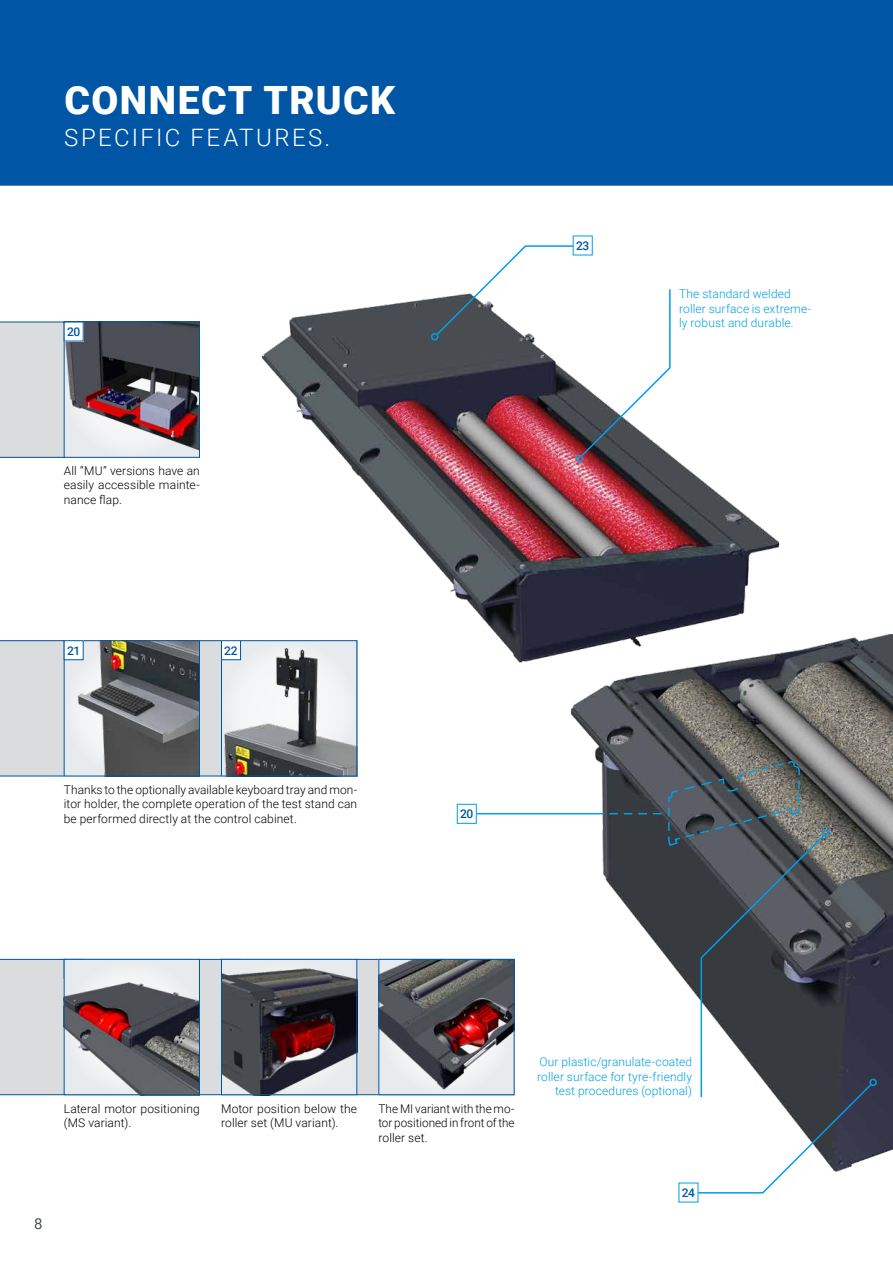
<style>
.page{position:relative;width:893px;height:1263px;background:#fff}
.page>*{position:absolute;margin:0;border:0;box-sizing:border-box;transform-origin:0 0}
.t1{font:900 39px "Roboto";letter-spacing:.035em;color:#fff}
.t2{font:300 24px "Roboto";letter-spacing:.1em;color:#fff}
.t3{font:15px "Roboto";color:#485156}
.t4{font:300 12px/14.4px "Roboto";letter-spacing:.01em;color:#000;text-align:justify}
.t5{font:300 12px/14.4px "Roboto";letter-spacing:.01em;color:#009fe3}
.t6{font:500 12px "Roboto";letter-spacing:-.03em;color:#0056a4}
</style>
<div class="page">
<div style="left:0;top:0;width:893px;height:186px;background:#0056a4"></div>
<img style="left:2px;top:242px;width:891px;height:915px">
<img style="left:66px;top:324px;width:132px;height:132px">
<div style="left:64px;top:322px;width:136px;height:136px;border:1px solid #0056a4"></div>
<img style="left:66px;top:642px;width:132px;height:132px">
<div style="left:64px;top:640px;width:136px;height:136px;border:1px solid #0056a4"></div>
<img style="left:223px;top:642px;width:132px;height:132px">
<div style="left:221px;top:640px;width:136px;height:136px;border:1px solid #0056a4"></div>
<div style="left:64px;top:322px;width:19px;height:19px;background:#fff"></div>
<div style="left:64px;top:641px;width:19px;height:19px;background:#fff"></div>
<div style="left:64px;top:640px;width:20px;height:20px;border:1px solid #0056a4"></div>
<img style="left:868px;top:185px;width:25px;height:499px">
<div style="left:221px;top:641px;width:20px;height:19px;background:#fff"></div>
<div style="left:221px;top:640px;width:20px;height:20px;border:1px solid #0056a4"></div>
<img style="left:223px;top:961px;width:132px;height:132px">
<div style="left:221px;top:959px;width:136px;height:136px;border:1px solid #0056a4"></div>
<div style="left:64px;top:959px;width:135px;height:136px;background:#e7ebed"></div>
<img style="left:66px;top:975px;width:132px;height:118px">
<div style="left:64px;top:959px;width:136px;height:136px;border:1px solid #0056a4"></div>
<img style="left:380px;top:961px;width:132px;height:132px">
<div style="left:378px;top:959px;width:136px;height:136px;border:1px solid #0056a4"></div>
<hr style="left:467px;top:813px;width:128px;height:1px;background:#009fe3">
<div style="left:457px;top:804px;width:19px;height:19px;background:#fff"></div>
<div style="left:457px;top:804px;width:20px;height:20px;border:1px solid #009fe3"></div>
<div style="left:431px;top:333px;width:7px;height:7px;border:2px solid #009fe3;border-radius:50%"></div>
<div style="left:573px;top:236px;width:19px;height:19px;background:#fff"></div>
<svg style="left:435px;top:245px;width:236px;height:213px"></svg>
<div style="left:575px;top:455px;width:8px;height:7px;border:2px solid #009fe3;border-radius:50%"></div>
<svg style="left:595px;top:813px;width:66px;height:1px"></svg>
<div style="left:869px;top:1079px;width:8px;height:7px;border:2px solid #009fe3;border-radius:50%"></div>
<svg style="left:667px;top:758px;width:206px;height:436px"></svg>
<h1 class="t1" style="left:64px;top:73px;width:332px">CONNECT TRUCK</h1>
<h2 class="t2" style="left:64px;top:120px;width:268px">SPECIFIC FEATURES.</h2>
<p class="t6" style="left:67px;top:323px;width:15px">20</p>
<p class="t4" style="left:64px;top:463px;width:138px">All “MU” versions have an easily accessible mainte&shy;nance flap.</p>
<p class="t6" style="left:67px;top:642px;width:15px">21</p>
<p class="t6" style="left:224px;top:642px;width:15px">22</p>
<p class="t4" style="left:64px;top:782px;width:295px">Thanks to the optionally available keyboard tray and mon&shy;itor holder, the complete operation of the test stand can be performed directly at the control cabinet.</p>
<p class="t6" style="left:460px;top:806px;width:15px">20</p>
<p class="t6" style="left:576px;top:237px;width:15px">23</p>
<p class="t5" style="left:679px;top:286px;width:134px">The standard welded roller surface is extreme&shy;ly robust and durable.</p>
<p class="t4" style="left:64px;top:1101px;width:138px">Lateral motor positioning (MS variant).</p>
<p class="t4" style="left:221px;top:1101px;width:138px">Motor position below the roller set (MU variant).</p>
<p class="t4" style="left:378px;top:1101px;width:138px">The MI variant with the mo&shy;tor positioned in front of the roller set.</p>
<p class="t3" style="left:34px;top:1213px;width:10px">8</p>
<p class="t5" style="left:537px;top:1054px;width:156px;text-align:right">Our plastic/granulate-coated roller surface for tyre-friendly test procedures (optional)</p>
<p class="t6" style="left:682px;top:1184px;width:15px">24</p>
</div>
